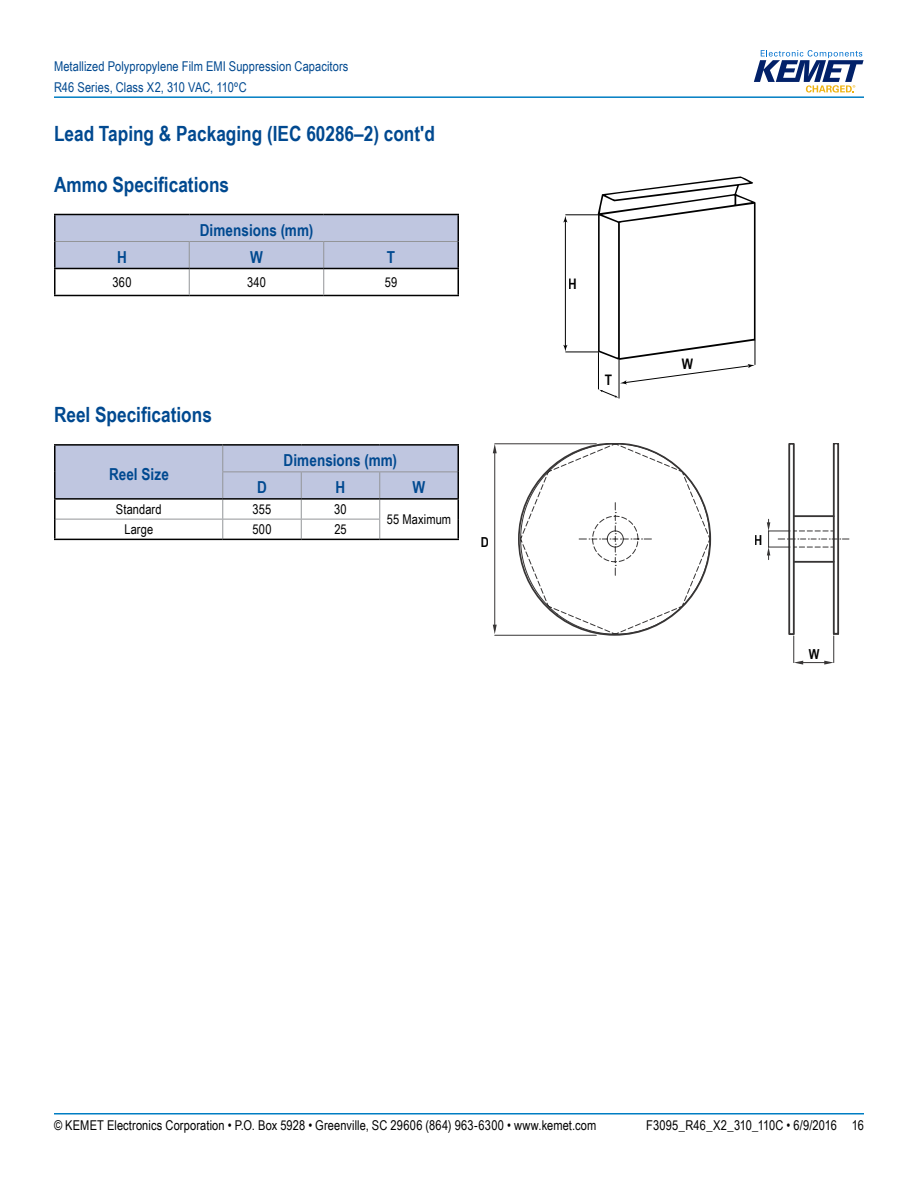
<style>
.page{position:relative;width:918px;height:1188px;background:#fff}
.page>*{position:absolute;margin:0;border:0;box-sizing:border-box;transform-origin:0 0}
.t1{font:700 21px "Arial Narrow";color:#004990}
.t2{font:700 16.5px "Arial Narrow";letter-spacing:.005em;color:#004990}
.t3{font:700 14.55px "Arial Narrow";color:#000}
.t4{font:700 13.8px "Arial Narrow";color:#000}
.t5{font:13.5px "Arial Narrow";letter-spacing:.01em;color:#000}
.t6{font:13.5px/21px "Arial Narrow";letter-spacing:.005em;color:#004990}
</style>
<div class="page">
<hr style="left:54px;top:1113px;width:810px;height:2px;background:#007dc3">
<hr style="left:54px;top:96px;width:810px;height:2px;background:#007dc3">
<svg style="left:754px;top:50px;width:110px;height:43px"></svg>
<hr style="left:54px;top:214px;width:135px;height:1px;background:#000">
<hr style="left:54px;top:215px;width:2px;height:26px;background:#000">
<hr style="left:54px;top:241px;width:2px;height:27px;background:#000">
<hr style="left:54px;top:269px;width:2px;height:26px;background:#000">
<hr style="left:54px;top:295px;width:135px;height:1px;background:#000">
<hr style="left:189px;top:295px;width:135px;height:1px;background:#000">
<hr style="left:324px;top:295px;width:135px;height:1px;background:#000">
<svg style="left:55px;top:214px;width:404px;height:81px"></svg>
<hr style="left:54px;top:268px;width:135px;height:1px;background:#000">
<hr style="left:189px;top:268px;width:135px;height:1px;background:#000">
<hr style="left:324px;top:268px;width:135px;height:1px;background:#000">
<hr style="left:54px;top:444px;width:169px;height:2px;background:#000">
<hr style="left:223px;top:444px;width:78px;height:2px;background:#000">
<hr style="left:301px;top:444px;width:79px;height:2px;background:#000">
<hr style="left:380px;top:444px;width:79px;height:2px;background:#000">
<svg style="left:54px;top:445px;width:405px;height:94px"></svg>
<hr style="left:380px;top:539px;width:79px;height:1px;background:#000">
<hr style="left:54px;top:519px;width:2px;height:20px;background:#000">
<hr style="left:54px;top:539px;width:169px;height:1px;background:#000">
<hr style="left:223px;top:539px;width:78px;height:1px;background:#000">
<hr style="left:301px;top:539px;width:79px;height:1px;background:#000">
<svg style="left:494px;top:443px;width:356px;height:220px"></svg>
<svg style="left:493px;top:444px;width:4px;height:9px"></svg>
<div style="left:788px;top:443px;width:7px;height:192px;border:2px solid #373535"></div>
<svg style="left:493px;top:625px;width:4px;height:9px"></svg>
<svg style="left:767px;top:522px;width:3px;height:9px"></svg>
<svg style="left:767px;top:547px;width:3px;height:9px"></svg>
<svg style="left:824px;top:661px;width:10px;height:4px"></svg>
<svg style="left:794px;top:661px;width:9px;height:4px"></svg>
<div style="left:833px;top:443px;width:6px;height:192px;border:2px solid #373535"></div>
<hr style="left:794px;top:515px;width:40px;height:2px;background:#373535">
<hr style="left:794px;top:561px;width:40px;height:2px;background:#373535">
<hr style="left:598px;top:352px;width:1px;height:37px;background:#000">
<hr style="left:619px;top:360px;width:1px;height:38px;background:#000">
<hr style="left:565px;top:215px;width:33px;height:1px;background:#000">
<hr style="left:565px;top:352px;width:33px;height:1px;background:#000">
<hr style="left:565px;top:221px;width:1px;height:126px;background:#000">
<svg style="left:563px;top:345px;width:4px;height:7px"></svg>
<svg style="left:563px;top:216px;width:4px;height:6px"></svg>
<svg style="left:598px;top:176px;width:158px;height:208px"></svg>
<svg style="left:599px;top:390px;width:20px;height:8px"></svg>
<p class="t6" style="left:54px;top:57px;width:296px">Metallized Polypropylene Film EMI Suppression Capacitors<br>R46 Series, Class X2, 310 VAC, 110ºC</p>
<h1 class="t1" style="left:54px;top:118px;width:382px">Lead Taping &amp; Packaging (IEC 60286–2) cont'd</h1>
<h1 class="t1" style="left:54px;top:168px;width:177px">Ammo Specifications</h1>
<p class="t2" style="left:200px;top:218px;width:115px">Dimensions (mm)</p>
<p class="t2" style="left:117px;top:251px;width:11px">H</p>
<p class="t2" style="left:250px;top:251px;width:14px">W</p>
<p class="t2" style="left:387px;top:244px;width:10px">T</p>
<p class="t5" style="left:112px;top:277px;width:21px">360</p>
<p class="t5" style="left:247px;top:277px;width:20px">340</p>
<p class="t5" style="left:385px;top:277px;width:14px">59</p>
<h1 class="t1" style="left:54px;top:399px;width:159px">Reel Specifications</h1>
<p class="t2" style="left:109px;top:468px;width:61px">Reel Size</p>
<p class="t2" style="left:284px;top:448px;width:115px">Dimensions (mm)</p>
<p class="t2" style="left:257px;top:481px;width:11px">D</p>
<p class="t2" style="left:336px;top:481px;width:11px">H</p>
<p class="t2" style="left:412px;top:481px;width:14px">W</p>
<p class="t5" style="left:116px;top:504px;width:47px">Standard</p>
<p class="t5" style="left:253px;top:504px;width:20px">355</p>
<p class="t5" style="left:334px;top:504px;width:14px">30</p>
<p class="t5" style="left:124px;top:524px;width:30px">Large</p>
<p class="t5" style="left:252px;top:524px;width:21px">500</p>
<p class="t5" style="left:334px;top:524px;width:14px">25</p>
<p class="t5" style="left:387px;top:514px;width:66px">55 Maximum</p>
<p class="t4" style="left:480px;top:534px;width:10px">D</p>
<p class="t3" style="left:569px;top:275px;width:10px">H</p>
<p class="t3" style="left:605px;top:371px;width:9px">T</p>
<p class="t3" style="left:682px;top:355px;width:13px">W</p>
<p class="t4" style="left:755px;top:532px;width:10px">H</p>
<p class="t4" style="left:809px;top:646px;width:12px">W</p>
<p class="t5" style="left:54px;top:1121px;width:544px">© KEMET Electronics Corporation • P.O. Box 5928 • Greenville, SC 29606 (864) 963-6300 • www.kemet.com</p>
<p class="t5" style="left:646px;top:1121px;width:219px">F3095_R46_X2_310_110C • 6/9/2016 16</p>
</div>
